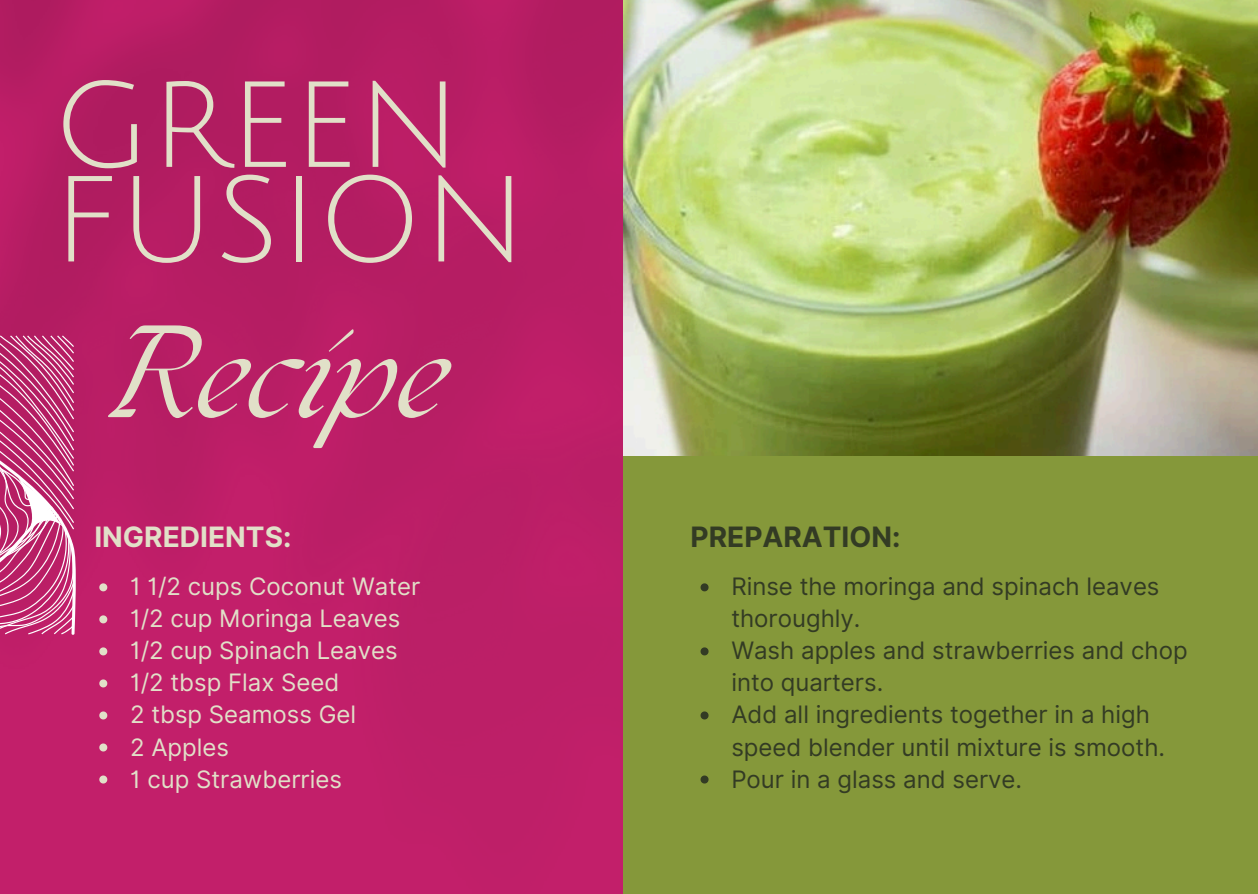
<style>
.page{position:relative;width:1258px;height:894px;background:#fff}
.page>*{position:absolute;margin:0;border:0;box-sizing:border-box;transform-origin:0 0}
.t1{font:119.4px/94.5px "Julius Sans One";color:#e1e0c8}
.t2{font:italic 114.6px "The Seasons";color:#e1e0c8}
.t3{font:700 28.2px "Inter";color:#e1e0c8}
.t4{font:700 28.2px "Inter";color:#333b24}
.t5{font:24px/32.1px "Inter";color:#333b24}
.t6{font:24px "Inter";color:#e1e0c8}
</style>
<div class="page">
<img style="left:0;top:0;width:623px;height:893px">
<div style="left:623px;top:446px;width:635px;height:447px;background:#85983a"></div>
<img style="left:623px;top:0;width:635px;height:455px">
<svg style="left:0;top:333px;width:75px;height:302px;background:#c85388"></svg>
<svg style="left:99px;top:583px;width:8px;height:8px"></svg>
<svg style="left:99px;top:615px;width:8px;height:8px"></svg>
<svg style="left:99px;top:647px;width:8px;height:8px"></svg>
<svg style="left:99px;top:679px;width:8px;height:8px"></svg>
<svg style="left:99px;top:711px;width:8px;height:8px"></svg>
<svg style="left:99px;top:743px;width:8px;height:8px"></svg>
<svg style="left:99px;top:775px;width:8px;height:8px"></svg>
<svg style="left:700px;top:583px;width:8px;height:8px"></svg>
<svg style="left:700px;top:647px;width:8px;height:8px"></svg>
<svg style="left:700px;top:711px;width:8px;height:8px"></svg>
<svg style="left:700px;top:775px;width:8px;height:8px"></svg>
<p class="t1" style="left:53px;top:82px;width:476px">GREEN<br>FUSION</p>
<p class="t2" style="left:106px;top:325px;width:343px">Recipe</p>
<h3 class="t3" style="left:94px;top:519px;width:198px">INGREDIENTS:</h3>
<p class="t4" style="left:690px;top:520px;width:211px">PREPARATION:</p>
<h1 class="t6" style="left:130px;top:572px;width:292px">1 1/2 cups Coconut Water</h1>
<p class="t6" style="left:130px;top:604px;width:272px">1/2 cup Moringa Leaves</p>
<h2 class="t6" style="left:130px;top:636px;width:269px">1/2 cup Spinach Leaves</h2>
<h3 class="t6" style="left:130px;top:668px;width:211px">1/2 tbsp Flax Seed</h3>
<p class="t6" style="left:130px;top:700px;width:228px">2 tbsp Seamoss Gel</p>
<p class="t6" style="left:130px;top:732px;width:100px">2 Apples</p>
<p class="t6" style="left:130px;top:764px;width:213px">1 cup Strawberries</p>
<p class="t5" style="left:731px;top:570px;width:430px">Rinse the moringa and spinach leaves thoroughly.</p>
<p class="t5" style="left:731px;top:634px;width:458px">Wash apples and strawberries and chop into quarters.</p>
<p class="t5" style="left:731px;top:698px;width:435px">Add all ingredients together in a high speed blender until mixture is smooth.</p>
<p class="t5" style="left:731px;top:762px;width:292px">Pour in a glass and serve.</p>
</div>
